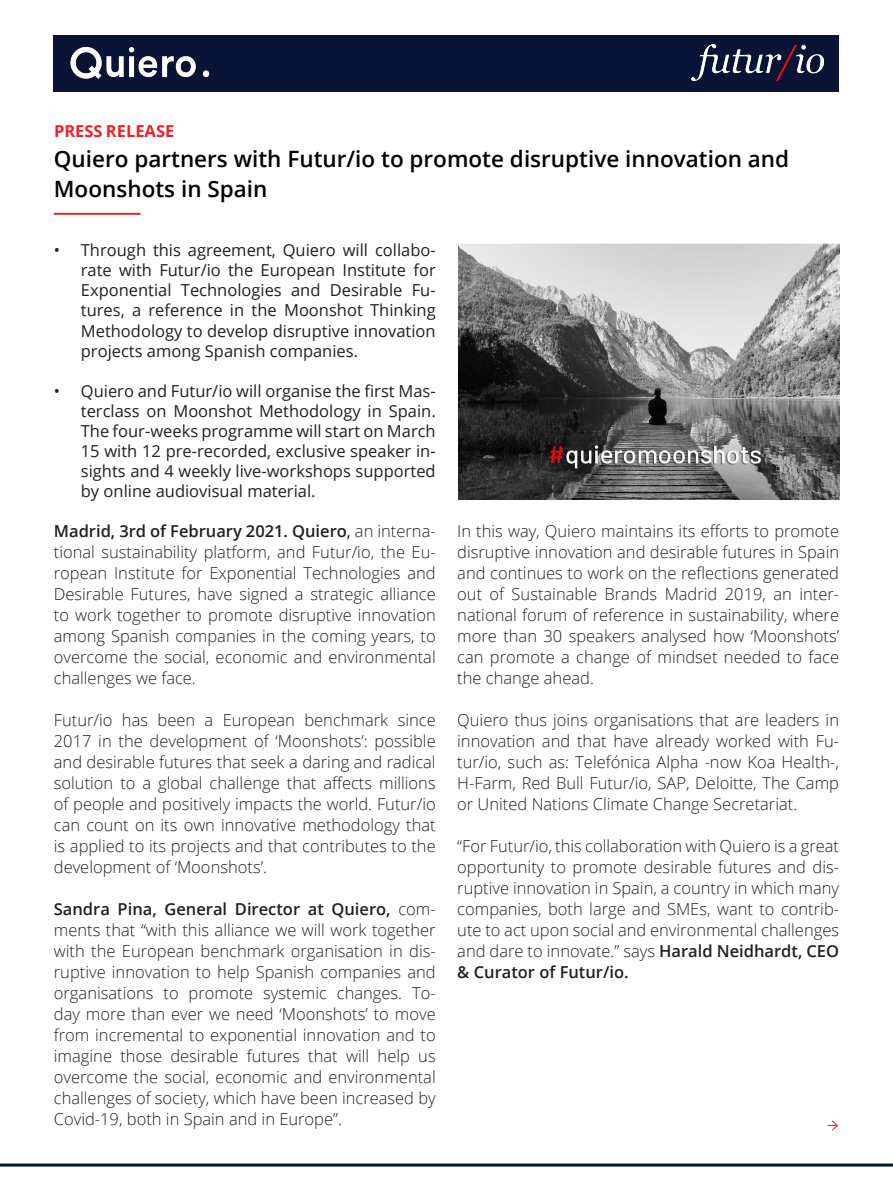
<style>
.page{position:relative;width:893px;height:1191px;background:#fff}
.page>*{position:absolute;margin:0;border:0;box-sizing:border-box;transform-origin:0 0}
.t1{font:600 22.5px/30px "Open Sans";color:#000}
.t2{font:18px "Minion Pro";color:#ee2228}
.t3{font:300 16.5px/21px "Open Sans";color:#231f20;text-align:justify}
.t4{font:16.5px/20.1px "Open Sans";color:#231f20;text-align:justify}
.t5{font:700 16.5px "Open Sans";color:#ee2228}
.s1{font-weight:600}
.s2{font-weight:400}
</style>
<div class="page">
<hr style="left:0;top:1163px;width:893px;height:3px;background:#071435">
<div style="left:54px;top:35px;width:785px;height:56px;background:#071435"></div>
<img style="left:459px;top:243px;width:381px;height:256px">
<hr style="left:54px;top:213px;width:87px;height:2px;background:#ee2228">
<img style="left:691px;top:44px;width:133px;height:37px">
<img style="left:70px;top:46px;width:140px;height:33px">
<p class="t5" style="left:54px;top:119px;width:122px">PRESS RELEASE</p>
<p class="t1" style="left:54px;top:143px;width:737px">Quiero partners with Futur/io to promote disruptive innovation and<br>Moonshots in Spain</p>
<p class="t4" style="left:81px;top:240px;width:356px;text-indent:-27px">• Through this agreement, Quiero will collabo&shy;rate with Futur/io the European Institute for Exponential Technologies and Desirable Fu&shy;tures, a reference in the Moonshot Thinking Methodology to develop disruptive innovation projects among Spanish companies.</p>
<p class="t4" style="left:81px;top:380px;width:356px;text-indent:-27px">• Quiero and Futur/io will organise the first Mas&shy;terclass on Moonshot Methodology in Spain.<br>The four-weeks programme will start on March 15 with 12 pre-recorded, exclusive speaker in&shy;sights and 4 weekly live-workshops supported by online audiovisual material.</p>
<p class="t3" style="left:54px;top:520px;width:383px"><span class="s1">Madrid, 3rd of February 2021. Quiero</span><span class="s2">,</span> an interna&shy;tional sustainability platform, and Futur/io, the Eu&shy;ropean Institute for Exponential Technologies and Desirable Futures, have signed a strategic alliance to work together to promote disruptive innovation among Spanish companies in the coming years, to overcome the social, economic and environmental challenges we face.</p>
<p class="t3" style="left:54px;top:709px;width:383px">Futur/io has been a European benchmark since 2017 in the development of ‘Moonshots’: possible and desirable futures that seek a daring and radical solution to a global challenge that affects millions of people and positively impacts the world. Futur/io can count on its own innovative methodology that is applied to its projects and that contributes to the development of ‘Moonshots’.</p>
<p class="t3" style="left:54px;top:898px;width:383px"><span class="s1">Sandra Pina, General Director at Quiero,</span> com&shy;ments that “with this alliance we will work together with the European benchmark organisation in dis&shy;ruptive innovation to help Spanish companies and organisations to promote systemic changes. To&shy;day more than ever we need ‘Moonshots’ to move from incremental to exponential innovation and to imagine those desirable futures that will help us overcome the social, economic and environmental challenges of society, which have been increased by Covid-19, both in Spain and in Europe”.</p>
<p class="t3" style="left:457px;top:520px;width:383px">In this way, Quiero maintains its efforts to promote disruptive innovation and desirable futures in Spain and continues to work on the reflections generated out of Sustainable Brands Madrid 2019, an inter&shy;national forum of reference in sustainability, where more than 30 speakers analysed how ‘Moonshots’ can promote a change of mindset needed to face the change ahead.</p>
<p class="t3" style="left:457px;top:709px;width:383px">Quiero thus joins organisations that are leaders in innovation and that have already worked with Fu&shy;tur/io, such as: Telefónica Alpha -now Koa Health-, H-Farm, Red Bull Futur/io, SAP, Deloitte, The Camp or United Nations Climate Change Secretariat.</p>
<p class="t3" style="left:457px;top:835px;width:383px">“For Futur/io, this collaboration with Quiero is a great opportunity to promote desirable futures and dis&shy;ruptive innovation in Spain, a country in which many companies, both large and SMEs, want to contrib&shy;ute to act upon social and environmental challenges and dare to innovate.” says <span class="s1">Harald Neidhardt, CEO &amp; Curator of Futur/io.</span></p>
<p class="t2" style="left:827px;top:1112px;width:13px">→</p>
</div>
